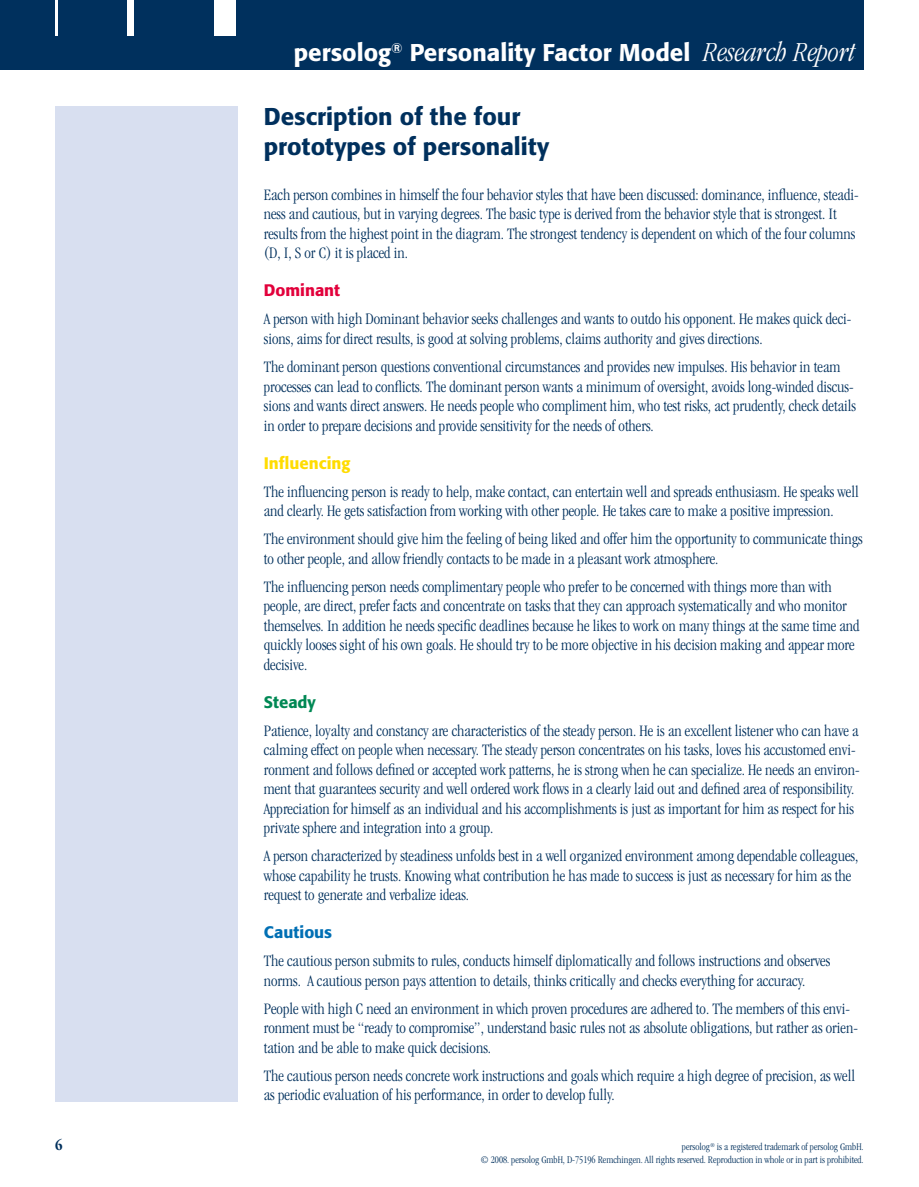
<style>
.page{position:relative;width:919px;height:1187px;background:#fff}
.page>*{position:absolute;margin:0;border:0;box-sizing:border-box;transform-origin:0 0}
.t1{font:500 24px "Formata BQ";color:#fff}
.t2{font:500 24px/30px "Formata BQ";color:#00305d}
.t3{font:300 condensed 16.5px/19.5px "Garamond";color:#00305d}
.t4{font:500 16.5px "Formata BQ";color:#ffdc00}
.t5{font:500 16.5px "Formata BQ";color:#e2003b}
.t6{font:500 16.5px "Formata BQ";color:#006fb4}
.t7{font:500 16.5px "Formata BQ";color:#008854}
.t8{font:300 condensed 10.5px/12.6px "Garamond";color:#00305d;text-align:right}
.s1{font-family:"Garamond";font-weight:300;font-style:italic;font-stretch:condensed;font-size:28.5px}
</style>
<div class="page">
<div style="left:0;top:0;width:863px;height:70px;background:#00305d"></div>
<hr style="left:55px;top:0;width:2px;height:36px;background:#fff">
<div style="left:128px;top:0;width:6px;height:36px;background:#fff"></div>
<div style="left:215px;top:0;width:21px;height:36px;background:#fff"></div>
<div style="left:55px;top:106px;width:183px;height:995px;background:#d8dff0"></div>
<h1 class="t1" style="left:294px;top:37px;width:563px">persolog<sup>®</sup> Personality Factor Model <span class="s1">Research Report</span></h1>
<h1 class="t2" style="left:264px;top:102px;width:287px">Description of the four prototypes of personality</h1>
<p class="t3" style="left:264px;top:185px;width:596px">Each person combines in himself the four behavior styles that have been discussed: dominance, influence, steadi&shy;ness and cautious, but in varying degrees. The basic type is derived from the behavior style that is strongest. It results from the highest point in the diagram. The strongest tendency is dependent on which of the four columns (D, I, S or C) it is placed in.</p>
<p class="t5" style="left:264px;top:280px;width:78px">Dominant</p>
<p class="t3" style="left:264px;top:309px;width:589px">A person with high Dominant behavior seeks challenges and wants to outdo his opponent. He makes quick deci&shy;sions, aims for direct results, is good at solving problems, claims authority and gives directions.</p>
<p class="t3" style="left:264px;top:357px;width:594px">The dominant person questions conventional circumstances and provides new impulses. His behavior in team processes can lead to conflicts. The dominant person wants a minimum of oversight, avoids long-winded discus&shy;sions and wants direct answers. He needs people who compliment him, who test risks, act prudently, check details in order to prepare decisions and provide sensitivity for the needs of others.</p>
<p class="t4" style="left:264px;top:452px;width:88px">Influencing</p>
<p class="t3" style="left:264px;top:481px;width:596px">The influencing person is ready to help, make contact, can entertain well and spreads enthusiasm. He speaks well and clearly. He gets satisfaction from working with other people. He takes care to make a positive impression.</p>
<p class="t3" style="left:264px;top:529px;width:600px">The environment should give him the feeling of being liked and offer him the opportunity to communicate things to other people, and allow friendly contacts to be made in a pleasant work atmosphere.</p>
<p class="t3" style="left:264px;top:576px;width:597px">The influencing person needs complimentary people who prefer to be concerned with things more than with people, are direct, prefer facts and concentrate on tasks that they can approach systematically and who monitor themselves. In addition he needs specific deadlines because he likes to work on many things at the same time and quickly looses sight of his own goals. He should try to be more objective in his decision making and appear more decisive.</p>
<p class="t7" style="left:264px;top:691px;width:54px">Steady</p>
<p class="t3" style="left:264px;top:720px;width:597px">Patience, loyalty and constancy are characteristics of the steady person. He is an excellent listener who can have a calming effect on people when necessary. The steady person concentrates on his tasks, loves his accustomed envi&shy;ronment and follows defined or accepted work patterns, he is strong when he can specialize. He needs an environ&shy;ment that guarantees security and well ordered work flows in a clearly laid out and defined area of responsibility.<br>Appreciation for himself as an individual and his accomplishments is just as important for him as respect for his private sphere and integration into a group.</p>
<p class="t3" style="left:264px;top:846px;width:596px">A person characterized by steadiness unfolds best in a well organized environment among dependable colleagues, whose capability he trusts. Knowing what contribution he has made to success is just as necessary for him as the request to generate and verbalize ideas.</p>
<p class="t6" style="left:264px;top:922px;width:70px">Cautious</p>
<p class="t3" style="left:264px;top:951px;width:568px">The cautious person submits to rules, conducts himself diplomatically and follows instructions and observes norms. A cautious person pays attention to details, thinks critically and checks everything for accuracy.</p>
<p class="t3" style="left:264px;top:998px;width:595px">People with high C need an environment in which proven procedures are adhered to. The members of this envi&shy;ronment must be “ready to compromise”, understand basic rules not as absolute obligations, but rather as orien&shy;tation and be able to make quick decisions.</p>
<p class="t3" style="left:264px;top:1065px;width:592px">The cautious person needs concrete work instructions and goals which require a high degree of precision, as well as periodic evaluation of his performance, in order to develop fully.</p>
<p class="t8" style="left:480px;top:1140px;width:385px">persolog<sup>®</sup> is a registered trademark of persolog GmbH.<br>© 2008. persolog GmbH, D-75196 Remchingen. All rights reserved. Reproduction in whole or in part is prohibited.</p>
</div>
